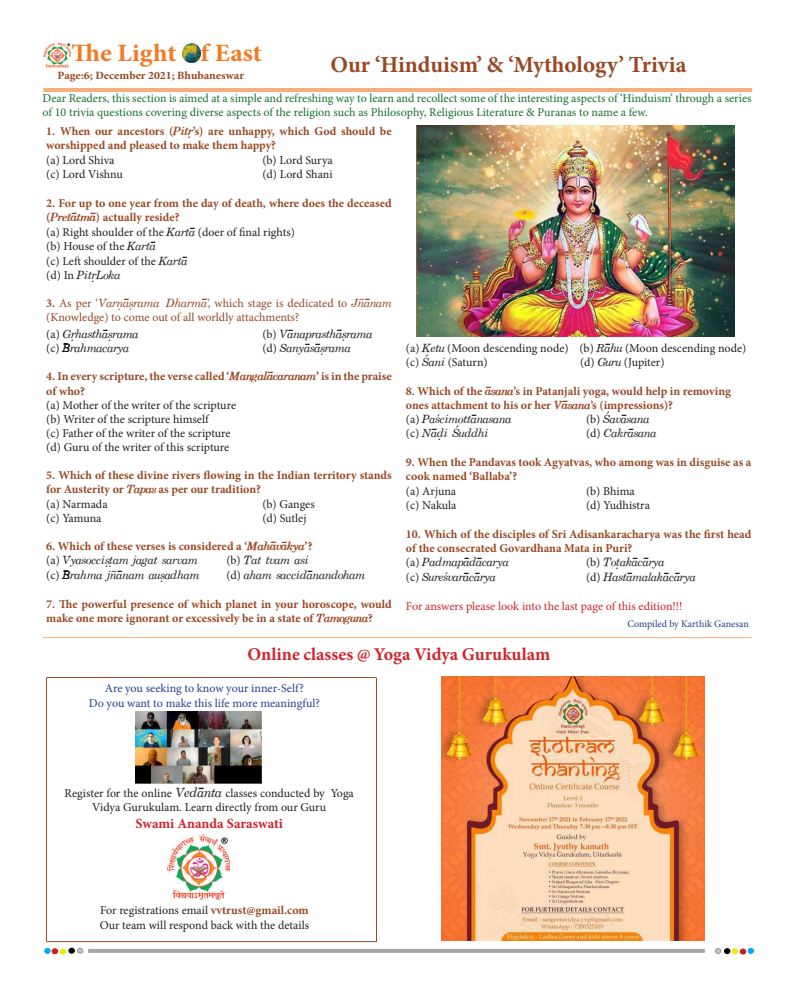
<style>
.page{position:relative;width:794px;height:993px;background:#fff}
.page>*{position:absolute;margin:0;border:0;box-sizing:border-box;transform-origin:0 0}
.t1{font:700 condensed 25.3px "Minion Pro";letter-spacing:.005em;color:#f47921;scale:1.12 1}
.t2{font:700 23px "Minion Pro";color:#974824}
.t3{font:700 18px "Minion Pro";color:#d1232a}
.t4{font:16px "Arsha Translit Normal";color:#231f20}
.t5{font:700 14px "Minion Pro";color:#d1232a}
.t6{font:700 12px/14.4px "Minion Pro";color:#974824}
.t7{font:12px/14.4px "Minion Pro";color:#231f20}
.t8{font:12px/14.4px "Minion Pro";color:#18712c}
.t9{font:12px/14px "Minion Pro";letter-spacing:-.005em;color:#974824}
.t10{font:12px/14.4px "Minion Pro";letter-spacing:-.005em;color:#253f8e;text-align:center}
.t11{font:12px "Minion Pro";letter-spacing:-.005em;color:#d1232a}
.t12{font:700 condensed 11.3px "Minion Pro";color:#974824;scale:1.12 1}
.t13{font:10px "Minion Pro";color:#253f8e}
.s1{font-family:"Arsha Translit";font-size:16px}
.s2{font-weight:700;color:#974824}
.s3{font-family:"Arsha Translit";font-weight:700;font-size:16px;color:#974824}
.s4{font-family:"Arsha Translit Normal";font-size:16px}
.s5{font-family:"Minion Pro";font-size:12px}
.s6{font-weight:700}
.s7{font-weight:400;color:#231f20}
.s8{font-family:"Arsha Translit Normal";font-size:18px}
</style>
<div class="page">
<hr style="left:43px;top:88px;width:709px;height:4px;background:#f8ae79">
<img style="left:43px;top:43px;width:28px;height:25px">
<img style="left:182px;top:44px;width:18px;height:18px">
<hr style="left:88px;top:949px;width:617px;height:3px;background:#a7a6a6">
<div style="left:44px;top:947px;width:7px;height:6px;border:1px solid #00aeef;border-radius:50%"></div>
<div style="left:747px;top:947px;width:7px;height:6px;border:1px solid #00aeef;border-radius:50%"></div>
<svg style="left:45px;top:947px;width:38px;height:7px"></svg>
<div style="left:68px;top:947px;width:7px;height:6px;border:1px solid #000;border-radius:50%"></div>
<svg style="left:715px;top:947px;width:38px;height:7px"></svg>
<img style="left:135px;top:711px;width:127px;height:72px">
<img style="left:167px;top:834px;width:63px;height:64px">
<hr style="left:46px;top:677px;width:1px;height:264px;background:#974824">
<hr style="left:376px;top:677px;width:1px;height:264px;background:#974824">
<hr style="left:47px;top:676px;width:329px;height:1px;background:#974824">
<hr style="left:47px;top:940px;width:330px;height:1px;background:#974824">
<hr style="left:43px;top:637px;width:708px;height:1px;background:#f47921">
<img style="left:442px;top:676px;width:263px;height:263px">
<img style="left:417px;top:125px;width:317px;height:211px">
<h1 class="t1" style="left:71px;top:35px;width:171px">The Light Of East</h1>
<p class="t12" style="left:58px;top:68px;width:168px">Page:6; December 2021; Bhubaneswar</p>
<h2 class="t2" style="left:330px;top:49px;width:357px">Our ‘Hinduism’ &amp; ‘Mythology’ Trivia</h2>
<p class="t8" style="left:43px;top:91px;width:710px">Dear Readers, this section is aimed at a simple and refreshing way to learn and recollect some of the interesting aspects of ‘Hinduism’ through a series of 10 trivia questions covering diverse aspects of the religion such as Philosophy, Religious Literature &amp; Puranas to name a few.</p>
<p class="t6" style="left:46px;top:124px;width:347px">1. When our ancestors (<span class="s1">Pit$</span>’s) are unhappy, which God should be worshipped and pleased to make them happy?</p>
<p class="t7" style="left:46px;top:153px;width:70px">(a) Lord Shiva</p>
<p class="t7" style="left:262px;top:153px;width:72px">(b) Lord Surya</p>
<p class="t7" style="left:46px;top:167px;width:78px">(c) Lord Vishnu</p>
<p class="t7" style="left:262px;top:167px;width:72px">(d) Lord Shani</p>
<p class="t7" style="left:46px;top:196px;width:347px"><span class="s2">2. For up to one year from the day of death, where does the deceased (</span><span class="s3">Pret!tm!</span><span class="s2">) actually reside?<br></span>(a) Right shoulder of the <span class="s4">Kart!</span> (doer of final rights)<br>(b) House of the <span class="s4">Kart!<br></span>(c) Left shoulder of the <span class="s4">Kart!</span></p>
<h3 class="t4" style="left:46px;top:266px;width:76px"><span class="s5">(d) In</span> Pit$Loka</h3>
<p class="t9" style="left:46px;top:296px;width:347px"><span class="s6">3.</span> As per ‘<span class="s4">Var@!`rama Dharm!</span>’, which stage is dedicated to <span class="s4">J&lt;!nam </span>(Knowledge) to come out of all worldly attachments?</p>
<h3 class="t4" style="left:46px;top:325px;width:94px"><span class="s5">(a)</span> G$hasth!`rama</h3>
<h3 class="t4" style="left:262px;top:325px;width:112px"><span class="s5">(b)</span> V!naprasth!`rama</h3>
<h3 class="t4" style="left:46px;top:339px;width:84px"><span class="s5">(c)</span> Brahmacarya</h3>
<h3 class="t4" style="left:262px;top:339px;width:90px"><span class="s5">(d)</span> Sany!s!`rama</h3>
<p class="t6" style="left:46px;top:369px;width:347px">4. In every scripture, the verse called ‘<span class="s1">Mangal!caranam</span>’ is in the praise of who?</p>
<p class="t7" style="left:46px;top:397px;width:191px;line-height:14px">(a) Mother of the writer of the scripture (b) Writer of the scripture himself<br>(c) Father of the writer of the scripture (d) Guru of the writer of this scripture</p>
<p class="t6" style="left:46px;top:467px;width:347px">5. Which of these divine rivers flowing in the Indian territory stands for Austerity or <span class="s1">Tapas</span> as per our tradition?<br><span class="s7">(a) Narmada</span></p>
<p class="t7" style="left:406px;top:340px;width:342px">(a) <span class="s4">Ketu</span> (Moon descending node) (b) <span class="s4">R!hu</span> (Moon descending node) (c) <span class="s4">:ani</span> (Saturn)</p>
<p class="t7" style="left:580px;top:355px;width:86px">(d) <span class="s4">Guru</span> (Jupiter)</p>
<p class="t6" style="left:406px;top:383px;width:326px">8. Which of the <span class="s1">!sana</span>’s in Patanjali yoga, would help in removing ones attachment to his or her <span class="s1">V!sana</span>’s (impressions)?</p>
<h3 class="t4" style="left:406px;top:410px;width:107px"><span class="s5">(a)</span> Pa_cimott!nasana</h3>
<h3 class="t4" style="left:586px;top:410px;width:65px"><span class="s5">(b)</span> :av!sana</h3>
<h3 class="t4" style="left:406px;top:424px;width:84px"><span class="s5">(c)</span> N!?i :uddhi</h3>
<h3 class="t4" style="left:586px;top:424px;width:72px"><span class="s5">(d)</span> Cakr!sana</h3>
<p class="t6" style="left:406px;top:454px;width:347px">9. When the Pandavas took Agyatvas, who among was in disguise as a cook named ‘Ballaba’?</p>
<p class="t7" style="left:406px;top:483px;width:52px">(a) Arjuna</p>
<p class="t7" style="left:586px;top:483px;width:50px">(b) Bhima</p>
<p class="t7" style="left:406px;top:498px;width:52px">(c) Nakula</p>
<p class="t7" style="left:586px;top:498px;width:65px">(d) Yudhistra</p>
<p class="t6" style="left:406px;top:526px;width:347px">10. Which of the disciples of Sri Adisankaracharya was the first head of the consecrated Govardhana Mata in Puri?</p>
<h3 class="t4" style="left:406px;top:553px;width:104px"><span class="s5">(a)</span> Padmap!d!carya</h3>
<h3 class="t4" style="left:586px;top:553px;width:80px"><span class="s5">(b)</span> To&gt;ak!c!rya</h3>
<h3 class="t4" style="left:406px;top:568px;width:91px"><span class="s5">(c)</span> Sure_var!c!rya</h3>
<h3 class="t4" style="left:586px;top:568px;width:111px"><span class="s5">(d)</span> Hast!malak!c!rya</h3>
<p class="t11" style="left:406px;top:597px;width:278px">For answers please look into the last page of this edition!!!</p>
<p class="t13" style="left:627px;top:617px;width:123px">Compiled by Karthik Ganesan</p>
<h3 class="t3" style="left:247px;top:641px;width:304px">Online classes @ Yoga Vidya Gurukulam</h3>
<p class="t10" style="left:89px;top:681px;width:233px">Are you seeking to know your inner-Self?<br>Do you want to make this life more meaningful?</p>
<p class="t7" style="left:262px;top:496px;width:54px">(b) Ganges</p>
<p class="t7" style="left:46px;top:511px;width:57px">(c) Yamuna</p>
<p class="t7" style="left:262px;top:511px;width:46px">(d) Sutlej</p>
<p class="t6" style="left:46px;top:539px;width:268px">6. Which of these verses is considered a ‘<span class="s1">Mah!v!kya</span>’?</p>
<h3 class="t4" style="left:46px;top:551px;width:153px"><span class="s5">(a)</span> Vyasocci`&gt;am jagat sarvam</h3>
<h3 class="t4" style="left:226px;top:551px;width:84px"><span class="s5">(b)</span> Tat tvam asi</h3>
<h3 class="t4" style="left:46px;top:566px;width:154px"><span class="s5">(c)</span> Brahma j&lt;!nam au`adham</h3>
<h3 class="t4" style="left:226px;top:566px;width:140px"><span class="s5">(d)</span> aham saccid!nandoham</h3>
<p class="t6" style="left:46px;top:596px;width:347px;line-height:14px">7. The powerful presence of which planet in your horoscope, would make one more ignorant or excessively be in a state of <span class="s1">Tamoguna</span>?</p>
<p class="t7" style="left:65px;top:785px;width:291px;text-align:center">Register for the online <span class="s8">Ved!nta</span> classes conducted by Yoga<br>Vidya Gurukulam. Learn directly from our Guru</p>
<p class="t5" style="left:136px;top:813px;width:149px">Swami Ananda Saraswati</p>
<p class="t7" style="left:100px;top:902px;width:211px">For registrations email <span class="s2">vvtrust@gmail.com<br></span>Our team will respond back with the details</p>
</div>
